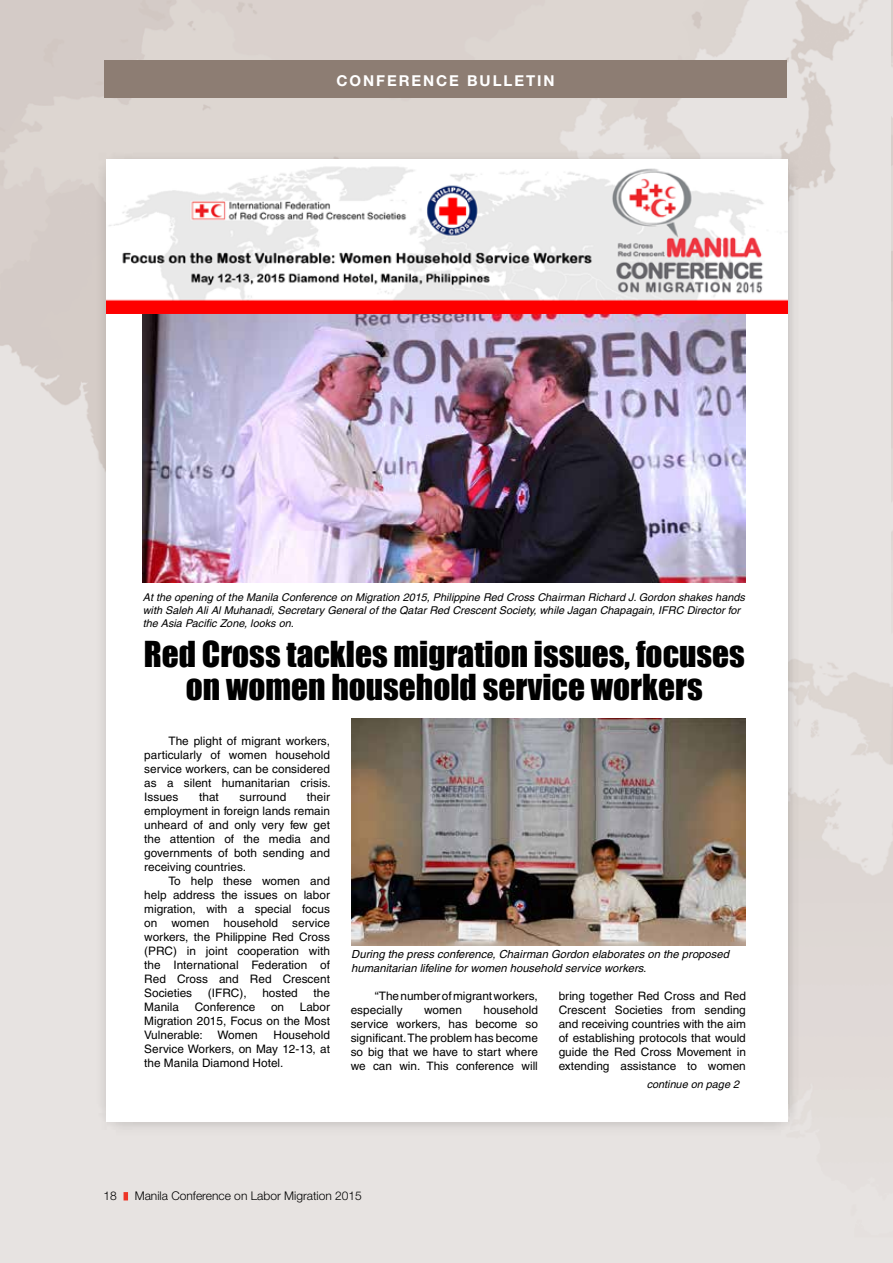
<style>
.page{position:relative;width:893px;height:1263px;background:#fff}
.page>*{position:absolute;margin:0;border:0;box-sizing:border-box;transform-origin:0 0}
.t1{font:32.85px/32.8px "Impact";color:#000;text-align:center}
.t2{font:700 15px "Helvetica Neue";letter-spacing:.13em;color:#fff}
.t3{font:300 12px "Helvetica Neue";color:#000}
.t4{font:11.7px/14px "Helvetica";color:#000;text-align:justify}
.t5{font:italic 11.1px/13.4px "Helvetica";color:#000}
.t6{font:italic 10.8px/12.9px "Helvetica";color:#000}
</style>
<div class="page">
<img style="left:83px;top:138px;width:733px;height:1013px">
<div style="left:106px;top:159px;width:681px;height:963px;background:#fff"></div>
<img style="left:143px;top:313px;width:603px;height:269px">
<img style="left:106px;top:166px;width:681px;height:147px">
<img style="left:351px;top:718px;width:395px;height:228px">
<svg style="left:124px;top:1192px;width:4px;height:8px"></svg>
<div style="left:104px;top:61px;width:683px;height:37px;background:#8d7d73"></div>
<p class="t2" style="left:336px;top:72px;width:220px">CONFERENCE BULLETIN</p>
<p class="t6" style="left:143px;top:590px;width:604px">At the opening of the Manila Conference on Migration 2015, Philippine Red Cross Chairman Richard J. Gordon shakes hands with Saleh Ali Al Muhanadi, Secretary General of the Qatar Red Crescent Society, while Jagan Chapagain, IFRC Director for the Asia Pacific Zone, looks on.</p>
<h1 class="t1" style="left:144px;top:637px;width:603px">Red Cross tackles migration issues, focuses on women household service workers</h1>
<p class="t4" style="left:144px;top:733px;width:188px;text-indent:24px">The plight of migrant workers, particularly of women household service workers, can be considered as a silent humanitarian crisis.<br>Issues</p>
<p class="t4" style="left:144px;top:789px;width:187px;text-indent:163px">their employment in foreign lands remain unheard of and only very few get the attention of the media and governments of both sending and receiving countries.</p>
<p class="t4" style="left:144px;top:873px;width:187px;text-indent:24px">To help these women and help address the issues on labor migration, with a special focus on women household service workers, the Philippine Red Cross (PRC) in joint cooperation with the International Federation of Red Cross and Red Crescent Societies</p>
<p class="t4" style="left:199px;top:789px;width:21px">that</p>
<p class="t4" style="left:240px;top:789px;width:48px">surround</p>
<p class="t4" style="left:208px;top:985px;width:40px">(IFRC),</p>
<p class="t4" style="left:262px;top:985px;width:37px">hosted</p>
<p class="t4" style="left:314px;top:985px;width:18px">the</p>
<p class="t4" style="left:144px;top:999px;width:36px">Manila</p>
<p class="t4" style="left:195px;top:999px;width:62px">Conference</p>
<p class="t4" style="left:271px;top:999px;width:15px">on</p>
<p class="t4" style="left:144px;top:999px;width:187px;text-indent:155px">Labor Migration 2015, Focus on the Most Vulnerable:</p>
<p class="t4" style="left:144px;top:1027px;width:187px;text-indent:129px">Household Service Workers, on May 12-13, at the Manila Diamond Hotel.</p>
<p class="t4" style="left:217px;top:1027px;width:42px">Women</p>
<p class="t5" style="left:351px;top:947px;width:379px">During the press conference, Chairman Gordon elaborates on the proposed humanitarian lifeline for women household service workers.</p>
<p class="t4" style="left:351px;top:989px;width:189px;text-indent:24px">“The number of migrant workers, especially</p>
<p class="t4" style="left:351px;top:1003px;width:189px;text-indent:133px">household service workers, has become so significant. The problem has become so big that we have to start where we can win. This conference will</p>
<p class="t4" style="left:424px;top:1003px;width:39px">women</p>
<p class="t4" style="left:559px;top:989px;width:189px">bring together Red Cross and Red Crescent Societies from sending and receiving countries with the aim of establishing protocols that would guide the Red Cross Movement in extending assistance to women</p>
<p class="t6" style="left:647px;top:1077px;width:94px">continue on page 2</p>
<p class="t3" style="left:104px;top:1189px;width:15px">18</p>
<p class="t3" style="left:135px;top:1189px;width:229px">Manila Conference on Labor Migration 2015</p>
</div>
